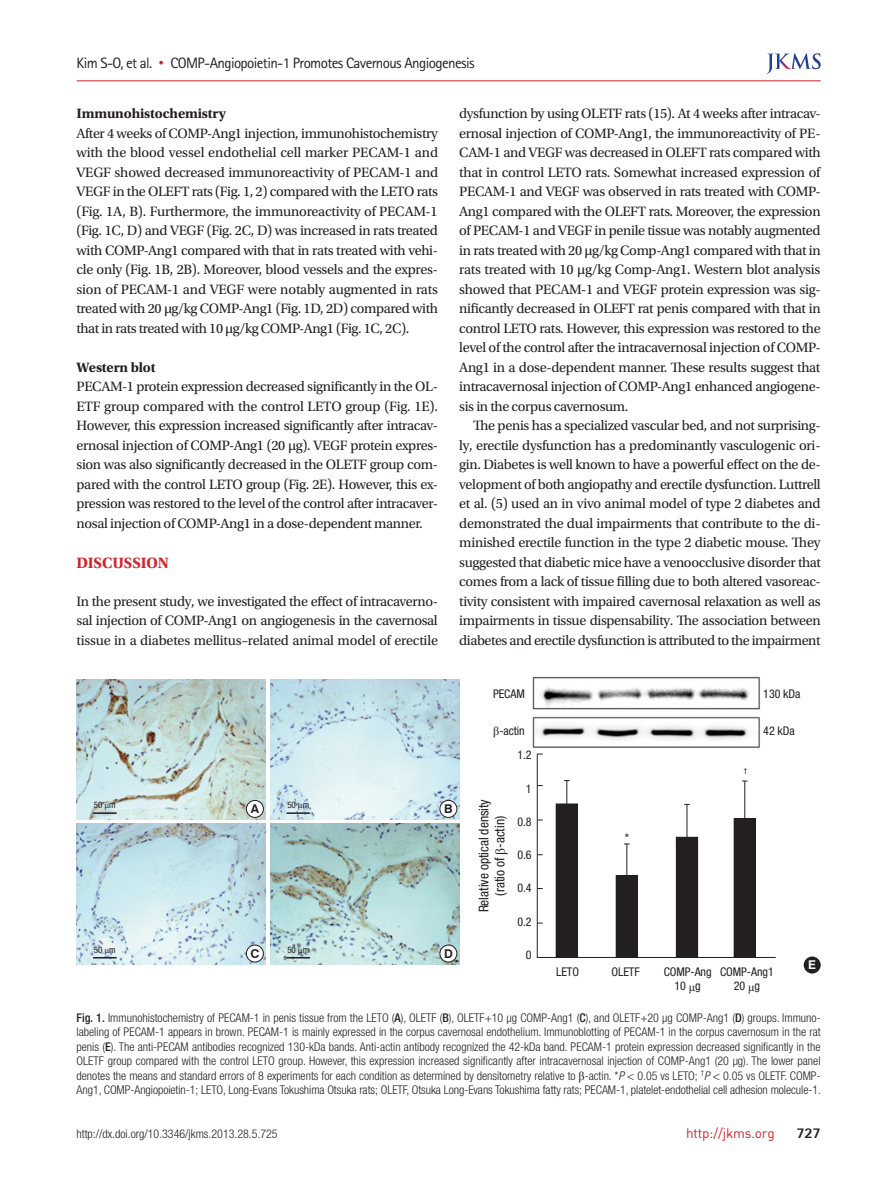
<style>
.page{position:relative;width:893px;height:1191px;background:#fff}
.page>*{position:absolute;margin:0;border:0;box-sizing:border-box;transform-origin:0 0}
.t1{font:700 15.75px "Utopia Std";letter-spacing:-.01em;color:#d1232a}
.t2{font:15px "Rotis Sans Serif Std";letter-spacing:-.04em;color:#231f20}
.t3{font:800 15px "Rotis Sans Serif Std";color:#231f20}
.t4{font:14.25px/19.5px "Utopia Std";letter-spacing:-.025em;color:#231f20;text-align:justify}
.t5{font:700 14.25px "Utopia Std";letter-spacing:-.01em;color:#231f20}
.t6{font:condensed 13.5px/16.2px "Helvetica Neue LT Std";letter-spacing:-.005em;color:#231f20;text-align:center}
.t7{font:13.5px "Dinreg";letter-spacing:-.01em;color:#d1232a}
.t8{font:700 12.15px "Swiss 721 BT";color:#231f20}
.t9{font:700 12.15px "Swiss 721 BT";color:#fff}
.t10{font:300 condensed 12px/14.4px "Helvetica Neue LT Std";letter-spacing:-.005em;color:#231f20;text-align:justify}
.t11{font:condensed 12px/14.4px "Helvetica Neue LT Std";letter-spacing:-.005em;color:#231f20;text-align:center}
.t12{font:condensed 9px "Helvetica Neue LT Std";letter-spacing:-.01em;color:#231f20}
.t13{font:condensed 7.05px "Helvetica Neue LT Std";color:#231f20}
.s1{font-family:"Dotum";color:#d1232a}
.s2{font-family:"Times New Roman";font-stretch:normal}
.s3{font-weight:500}
.s4{font-family:"Times New Roman";font-weight:400;font-stretch:normal}
.s5{font-style:italic}
</style>
<div class="page">
<hr style="left:77px;top:80px;width:744px;height:1px;background:#d1232a">
<svg style="left:766px;top:53px;width:55px;height:21px"></svg>
<img style="left:77px;top:679px;width:189px;height:140px">
<img style="left:77px;top:824px;width:189px;height:140px">
<img style="left:270px;top:679px;width:189px;height:140px">
<img style="left:270px;top:824px;width:189px;height:140px">
<img style="left:532px;top:676px;width:228px;height:72px">
<div style="left:246px;top:800px;width:17px;height:17px;background:#fff;border-radius:50%"></div>
<div style="left:246px;top:800px;width:18px;height:17px;border:1px solid #231f20;border-radius:50%"></div>
<div style="left:246px;top:945px;width:17px;height:17px;background:#fff;border-radius:50%"></div>
<div style="left:246px;top:944px;width:18px;height:18px;border:1px solid #231f20;border-radius:50%"></div>
<div style="left:440px;top:800px;width:17px;height:17px;background:#fff;border-radius:50%"></div>
<div style="left:440px;top:800px;width:17px;height:17px;border:1px solid #231f20;border-radius:50%"></div>
<div style="left:440px;top:945px;width:17px;height:17px;background:#fff;border-radius:50%"></div>
<div style="left:440px;top:944px;width:17px;height:18px;border:1px solid #231f20;border-radius:50%"></div>
<div style="left:804px;top:956px;width:17px;height:17px;background:#231f20;border-radius:50%"></div>
<svg style="left:536px;top:753px;width:240px;height:205px"></svg>
<svg style="left:564px;top:780px;width:6px;height:23px"></svg>
<div style="left:556px;top:804px;width:21px;height:153px;background:#231f20"></div>
<div style="left:556px;top:803px;width:22px;height:154px;border:1px solid #231f20"></div>
<hr style="left:627px;top:844px;width:1px;height:34px;background:#231f20">
<div style="left:616px;top:875px;width:21px;height:82px;background:#231f20"></div>
<div style="left:616px;top:875px;width:22px;height:82px;border:1px solid #231f20"></div>
<hr style="left:687px;top:804px;width:1px;height:34px;background:#231f20">
<div style="left:676px;top:837px;width:22px;height:120px;background:#231f20"></div>
<hr style="left:744px;top:781px;width:1px;height:49px;background:#231f20">
<div style="left:734px;top:818px;width:21px;height:139px;background:#231f20"></div>
<div style="left:734px;top:818px;width:22px;height:139px;border:1px solid #231f20"></div>
<hr style="left:93px;top:812px;width:24px;height:2px;background:#231f20">
<svg style="left:93px;top:957px;width:24px;height:1px"></svg>
<hr style="left:286px;top:812px;width:24px;height:2px;background:#231f20">
<svg style="left:286px;top:957px;width:24px;height:1px"></svg>
<p class="t2" style="left:77px;top:54px;width:400px">Kim S-O, et al. <span class="s1">•</span> COMP-Angiopoietin-1 Promotes Cavernous Angiogenesis</p>
<p class="t5" style="left:77px;top:105px;width:151px">Immunohistochemistry</p>
<p class="t4" style="left:77px;top:124px;width:363px">After 4 weeks of COMP-Ang1 injection, immunohistochemistry with the blood vessel endothelial cell marker PECAM-1 and VEGF showed decreased immunoreactivity of PECAM-1 and VEGF in the OLEFT rats (Fig. 1, 2) compared with the LETO rats (Fig. 1A, B). Furthermore, the immunoreactivity of PECAM-1 (Fig. 1C, D) and VEGF (Fig. 2C, D) was increased in rats treated with COMP-Ang1 compared with that in rats treated with vehi&shy;cle only (Fig. 1B, 2B). Moreover, blood vessels and the expres&shy;sion of PECAM-1 and VEGF were notably augmented in rats treated with 20 µg/kg COMP-Ang1 (Fig. 1D, 2D) compared with that in rats treated with 10 µg/kg COMP-Ang1 (Fig. 1C, 2C).</p>
<p class="t5" style="left:77px;top:359px;width:81px">Western blot</p>
<p class="t4" style="left:77px;top:377px;width:363px;text-align:left">PECAM-1 protein expression decreased significantly in the OL-ETF group compared with the control LETO group (Fig. 1E).<br>However, this expression increased significantly after intracav&shy;ernosal injection of COMP-Ang1 (20 µg). VEGF protein expres&shy;sion was also significantly decreased in the OLETF group com&shy;pared with the control LETO group (Fig. 2E). However, this ex&shy;pression was restored to the level of the control after intracaver&shy;nosal injection of COMP-Ang1 in a dose-dependent manner.</p>
<p class="t1" style="left:77px;top:553px;width:94px">DISCUSSION</p>
<p class="t4" style="left:77px;top:592px;width:363px">In the present study, we investigated the effect of intracaverno&shy;sal injection of COMP-Ang1 on angiogenesis in the cavernosal tissue in a diabetes mellitus–related animal model of erectile</p>
<p class="t4" style="left:459px;top:104px;width:363px;text-align:left">dysfunction by using OLETF rats (15). At 4 weeks after intracav&shy;ernosal injection of COMP-Ang1, the immunoreactivity of PE-CAM-1 and VEGF was decreased in OLEFT rats compared with that in control LETO rats. Somewhat increased expression of PECAM-1 and VEGF was observed in rats treated with COMP-Ang1 compared with the OLEFT rats. Moreover, the expression of PECAM-1 and VEGF in penile tissue was notably augmented in rats treated with 20 µg/kg Comp-Ang1 compared with that in rats treated with 10 µg/kg Comp-Ang1. Western blot analysis showed that PECAM-1 and VEGF protein expression was sig&shy;nificantly decreased in OLEFT rat penis compared with that in control LETO rats. However, this expression was restored to the level of the control after the intracavernosal injection of COMP-Ang1 in a dose-dependent manner. These results suggest that intracavernosal injection of COMP-Ang1 enhanced angiogene&shy;sis in the corpus cavernosum.</p>
<p class="t4" style="left:459px;top:416px;width:363px;text-indent:14px">The penis has a specialized vascular bed, and not surprising&shy;ly, erectile dysfunction has a predominantly vasculogenic ori&shy;gin. Diabetes is well known to have a powerful effect on the de&shy;velopment of both angiopathy and erectile dysfunction. Luttrell et al. (5) used an in vivo animal model of type 2 diabetes and demonstrated the dual impairments that contribute to the di&shy;minished erectile function in the type 2 diabetic mouse. They suggested that diabetic mice have a venoocclusive disorder that comes from a lack of tissue filling due to both altered vasoreac&shy;tivity consistent with impaired cavernosal relaxation as well as impairments in tissue dispensability. The association between diabetes and erectile dysfunction is attributed to the impairment</p>
<p class="t11" style="left:493px;top:686px;width:33px">PECAM</p>
<p class="t11" style="left:763px;top:686px;width:39px">130 kDa</p>
<p class="t11" style="left:493px;top:724px;width:33px"><span class="s2">β</span>-actin</p>
<p class="t11" style="left:763px;top:724px;width:33px">42 kDa</p>
<p class="t12" style="left:94px;top:799px;width:23px">50 <span class="s2">μ</span>m</p>
<p class="t12" style="left:94px;top:944px;width:23px">50 <span class="s2">μ</span>m</p>
<p class="t8" style="left:251px;top:801px;width:10px">A</p>
<p class="t12" style="left:287px;top:799px;width:23px">50 <span class="s2">μ</span>m</p>
<p class="t8" style="left:250px;top:946px;width:10px">C</p>
<p class="t12" style="left:287px;top:944px;width:23px">50 <span class="s2">μ</span>m</p>
<p class="t8" style="left:444px;top:801px;width:10px">B</p>
<p class="t8" style="left:444px;top:946px;width:10px">D</p>
<p class="t6" style="left:475px;top:912px;width:115px;rotate:-90deg">Relative optical density (ratio of <span class="s2">β</span>-actin)</p>
<p class="t11" style="left:517px;top:748px;width:16px">1.2</p>
<p class="t11" style="left:526px;top:781px;width:7px">1</p>
<p class="t11" style="left:517px;top:814px;width:16px">0.8</p>
<p class="t11" style="left:517px;top:847px;width:16px">0.6</p>
<p class="t11" style="left:517px;top:881px;width:16px">0.4</p>
<p class="t11" style="left:517px;top:914px;width:16px">0.2</p>
<p class="t11" style="left:526px;top:947px;width:7px">0</p>
<p class="t11" style="left:625px;top:831px;width:6px">*</p>
<p class="t13" style="left:744px;top:766px;width:5px">†</p>
<p class="t11" style="left:556px;top:964px;width:24px">LETO</p>
<p class="t11" style="left:612px;top:964px;width:30px">OLETF</p>
<p class="t11" style="left:664px;top:964px;width:50px">COMP-Ang<br>10 <span class="s2">μ</span>g</p>
<p class="t11" style="left:720px;top:964px;width:55px">COMP-Ang1<br>20 <span class="s2">μ</span>g</p>
<p class="t9" style="left:808px;top:957px;width:9px">E</p>
<p class="t10" style="left:77px;top:1010px;width:746px"><span class="s3">Fig. 1.</span> Immunohistochemistry of PECAM-1 in penis tissue from the LETO (<span class="s3">A</span>), OLETF (<span class="s3">B</span>), OLETF+10 µg COMP-Ang1 (<span class="s3">C</span>), and OLETF+20 µg COMP-Ang1 (<span class="s3">D</span>) groups. Immuno&shy;labeling of PECAM-1 appears in brown. PECAM-1 is mainly expressed in the corpus cavernosal endothelium. Immunoblotting of PECAM-1 in the corpus cavernosum in the rat penis (<span class="s3">E</span>). The anti-PECAM antibodies recognized 130-kDa bands. Anti-actin antibody recognized the 42-kDa band. PECAM-1 protein expression decreased significantly in the OLETF group compared with the control LETO group. However, this expression increased significantly after intracavernosal injection of COMP-Ang1 (20 µg). The lower panel denotes the means and standard errors of 8 experiments for each condition as determined by densitometry relative to <span class="s4">β</span>-actin. *<span class="s5">P</span> &lt; 0.05 vs LETO; <sup>†</sup><span class="s5">P</span> &lt; 0.05 vs OLETF. COMP-Ang1, COMP-Angiopoietin-1; LETO, Long-Evans Tokushima Otsuka rats; OLETF, Otsuka Long-Evans Tokushima fatty rats; PECAM-1, platelet-endothelial cell adhesion molecule-1.</p>
<p class="t10" style="left:77px;top:1126px;width:203px">http://dx.doi.org/10.3346/jkms.2013.28.5.725</p>
<p class="t7" style="left:686px;top:1124px;width:90px">http://jkms.org</p>
<p class="t3" style="left:796px;top:1123px;width:26px">727</p>
</div>
